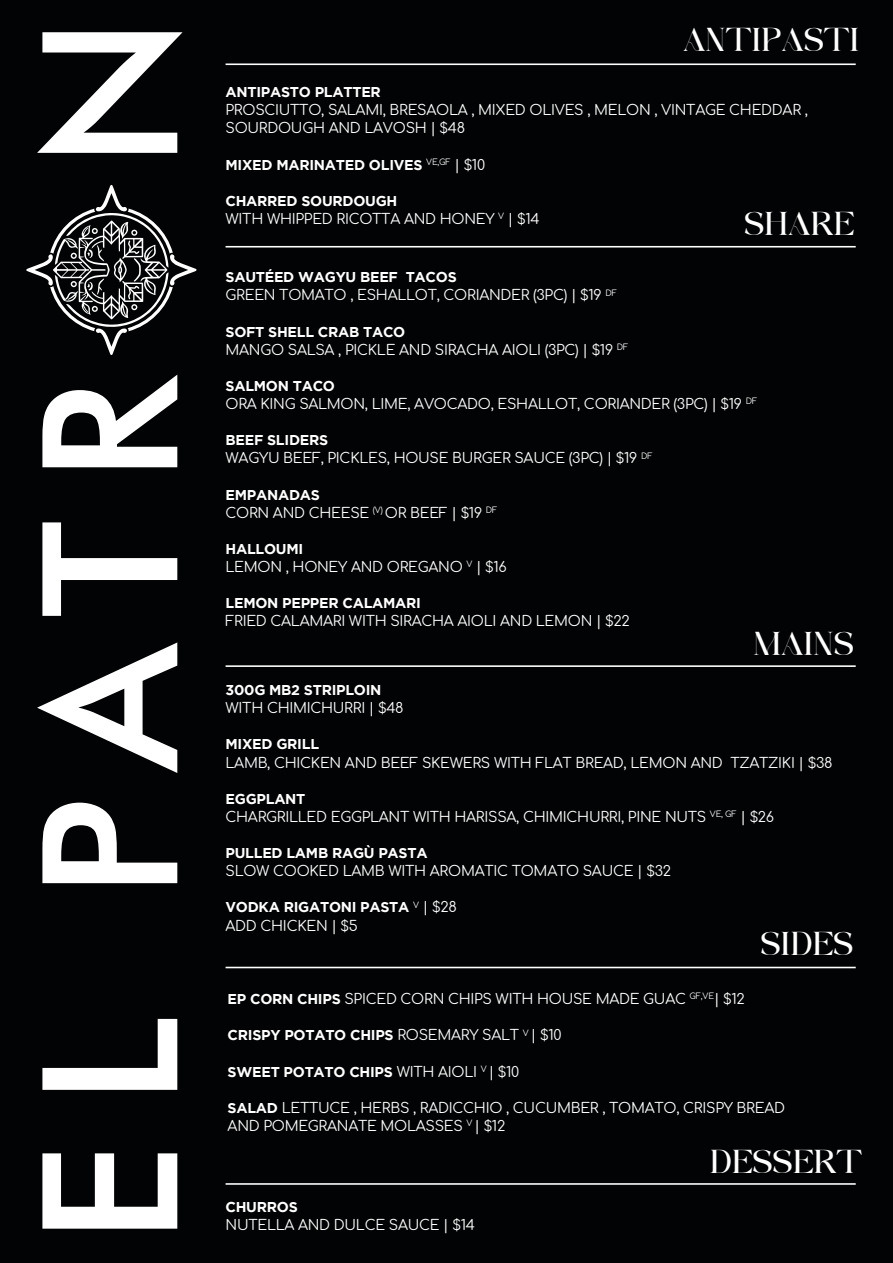
<style>
.page{position:relative;width:893px;height:1263px;background:#020304}
.page>*{position:absolute;margin:0;border:0;box-sizing:border-box;transform-origin:0 0}
.t1{font:27.3px "against";color:#fff}
.t2{font:14.25px/18.1px "Comfortaa";letter-spacing:-.02em;color:#fff}
.t3{font:700 14.25px "Gotham";letter-spacing:-.02em;color:#fff}
.s1{font-family:"Comfortaa";font-weight:400}
.s2{font-family:"Gotham";font-weight:700}
</style>
<div class="page">
<svg style="left:26px;top:185px;width:171px;height:170px"></svg>
<svg style="left:42px;top:1153px;width:135px;height:76px"></svg>
<svg style="left:42px;top:1019px;width:135px;height:71px"></svg>
<svg style="left:42px;top:803px;width:135px;height:80px"></svg>
<svg style="left:37px;top:642px;width:140px;height:131px"></svg>
<svg style="left:42px;top:522px;width:135px;height:94px"></svg>
<svg style="left:42px;top:375px;width:135px;height:92px"></svg>
<svg style="left:37px;top:32px;width:146px;height:121px"></svg>
<hr style="left:226px;top:63px;width:630px;height:2px;background:#fff">
<hr style="left:226px;top:246px;width:630px;height:1px;background:#fff">
<hr style="left:226px;top:1183px;width:630px;height:2px;background:#fff">
<hr style="left:226px;top:665px;width:630px;height:2px;background:#fff">
<hr style="left:226px;top:967px;width:630px;height:1px;background:#fff">
<h1 class="t1" style="left:683px;top:20px;width:178px">ANTIPASTI</h1>
<p class="t3" style="left:226px;top:84px;width:157px">ANTIPASTO PLATTER</p>
<p class="t2" style="left:226px;top:99px;width:584px">PROSCIUTTO, SALAMI, BRESAOLA , MIXED OLIVES , MELON , VINTAGE CHEDDAR ,<br>SOURDOUGH AND LAVOSH | $48</p>
<p class="t3" style="left:226px;top:156px;width:261px">MIXED MARINATED OLIVES <sup>VE,GF</sup> <span class="s1">| $10</span></p>
<p class="t3" style="left:226px;top:192px;width:173px">CHARRED SOURDOUGH</p>
<p class="t2" style="left:226px;top:208px;width:316px">WITH WHIPPED RICOTTA AND HONEY <sup>V</sup> | $14</p>
<h1 class="t1" style="left:744px;top:205px;width:112px">SHARE</h1>
<p class="t3" style="left:226px;top:269px;width:233px">SAUTÉED WAGYU BEEF TACOS</p>
<p class="t2" style="left:226px;top:284px;width:393px">GREEN TOMATO , ESHALLOT, CORIANDER (3PC) | $19 <sup>DF</sup></p>
<p class="t3" style="left:226px;top:323px;width:181px">SOFT SHELL CRAB TACO</p>
<p class="t2" style="left:226px;top:338px;width:404px">MANGO SALSA , PICKLE AND SIRACHA AIOLI (3PC) | $19 <sup>DF</sup></p>
<p class="t3" style="left:226px;top:378px;width:111px">SALMON TACO</p>
<p class="t2" style="left:226px;top:393px;width:533px">ORA KING SALMON, LIME, AVOCADO, ESHALLOT, CORIANDER (3PC) | $19 <sup>DF</sup></p>
<p class="t3" style="left:226px;top:432px;width:104px">BEEF SLIDERS</p>
<p class="t2" style="left:226px;top:447px;width:428px">WAGYU BEEF, PICKLES, HOUSE BURGER SAUCE (3PC) | $19 <sup>DF</sup></p>
<p class="t3" style="left:226px;top:486px;width:96px">EMPANADAS</p>
<p class="t2" style="left:226px;top:501px;width:273px">CORN AND CHEESE <sup>(V)</sup> OR BEEF | $19 <sup>DF</sup></p>
<p class="t3" style="left:226px;top:541px;width:79px">HALLOUMI</p>
<p class="t2" style="left:226px;top:556px;width:283px">LEMON , HONEY AND OREGANO <sup>V</sup> | $16</p>
<p class="t3" style="left:226px;top:595px;width:197px">LEMON PEPPER CALAMARI</p>
<p class="t2" style="left:226px;top:610px;width:406px">FRIED CALAMARI WITH SIRACHA AIOLI AND LEMON | $22</p>
<h1 class="t1" style="left:753px;top:625px;width:102px">MAINS</h1>
<p class="t3" style="left:226px;top:682px;width:157px">300G MB2 STRIPLOIN</p>
<p class="t2" style="left:226px;top:697px;width:180px">WITH CHIMICHURRI | $48</p>
<p class="t3" style="left:226px;top:736px;width:95px">MIXED GRILL</p>
<p class="t2" style="left:226px;top:751px;width:608px">LAMB, CHICKEN AND BEEF SKEWERS WITH FLAT BREAD, LEMON AND TZATZIKI | $38</p>
<p class="t3" style="left:226px;top:790px;width:81px">EGGPLANT</p>
<p class="t2" style="left:226px;top:806px;width:550px">CHARGRILLED EGGPLANT WITH HARISSA, CHIMICHURRI, PINE NUTS <sup>VE,</sup> <sup>GF</sup> | $26</p>
<p class="t3" style="left:226px;top:845px;width:204px">PULLED LAMB RAGÙ PASTA</p>
<p class="t2" style="left:226px;top:860px;width:447px">SLOW COOKED LAMB WITH AROMATIC TOMATO SAUCE | $32</p>
<p class="t3" style="left:226px;top:899px;width:233px">VODKA RIGATONI PASTA <sup>V</sup> <span class="s1">| $28</span></p>
<p class="t2" style="left:226px;top:914px;width:134px">ADD CHICKEN | $5</p>
<h1 class="t1" style="left:760px;top:925px;width:94px">SIDES</h1>
<p class="t2" style="left:228px;top:988px;width:519px"><span class="s2">EP CORN CHIPS</span> SPICED CORN CHIPS WITH HOUSE MADE GUAC <sup>GF,VE</sup>| $12</p>
<p class="t3" style="left:228px;top:1027px;width:335px">CRISPY POTATO CHIPS <span class="s1">ROSEMARY SALT</span> <sup>V</sup> <span class="s1">| $10</span></p>
<p class="t3" style="left:228px;top:1063px;width:293px">SWEET POTATO CHIPS <span class="s1">WITH AIOLI</span> <sup>V</sup> <span class="s1">| $10</span></p>
<p class="t2" style="left:228px;top:1096px;width:559px"><span class="s2">SALAD</span> LETTUCE , HERBS , RADICCHIO , CUCUMBER , TOMATO, CRISPY BREAD<br>AND POMEGRANATE MOLASSES <sup>V</sup> | $12</p>
<p class="t3" style="left:226px;top:1198px;width:74px">CHURROS</p>
<p class="t2" style="left:226px;top:1213px;width:251px">NUTELLA AND DULCE SAUCE | $14</p>
<h1 class="t1" style="left:710px;top:1142px;width:154px">DESSERT</h1>
</div>
